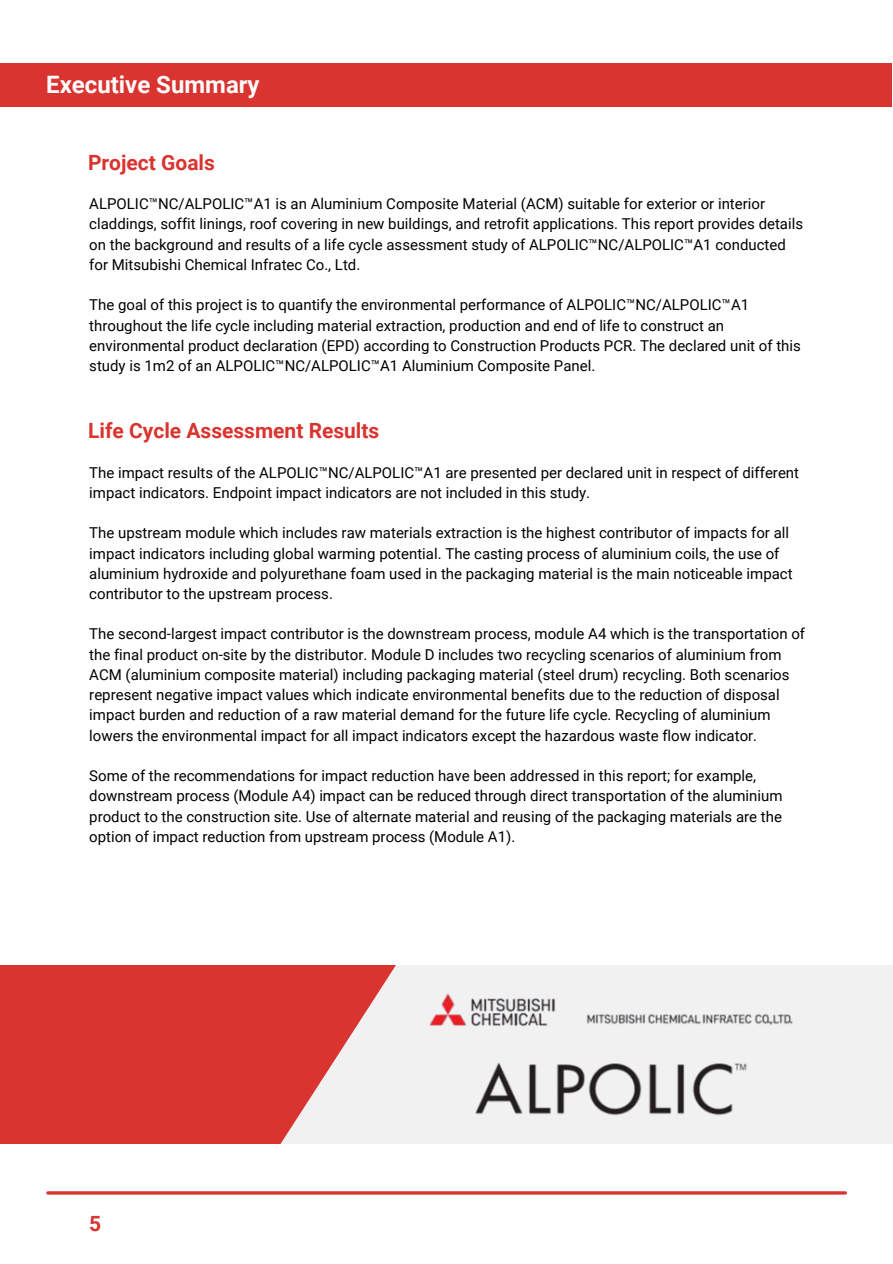
<style>
.page{position:relative;width:893px;height:1264px;background:#fff}
.page>*{position:absolute;margin:0;border:0;box-sizing:border-box;transform-origin:0 0}
.t1{font:700 24px "Roboto";color:#fcfcfc}
.t2{font:700 21px "Roboto";color:#d9342f}
.t3{font:15px/20.2px "Roboto";color:#000}
</style>
<div class="page">
<div style="left:0;top:63px;width:891px;height:44px;background:#d9342f"></div>
<div style="left:0;top:953px;width:892px;height:197px;background:#f1f1f1"></div>
<div style="left:0;top:953px;width:277px;height:198px;background:#d9342f"></div>
<svg style="left:277px;top:965px;width:119px;height:179px;fill:#d9342f"></svg>
<div style="left:0;top:1144px;width:892px;height:42px;background:#fff"></div>
<div style="left:0;top:923px;width:892px;height:42px;background:#fff"></div>
<hr style="left:48px;top:1191px;width:797px;height:3px;background:#d9342f">
<img style="left:429px;top:993px;width:364px;height:123px">
<h1 class="t1" style="left:46px;top:71px;width:215px">Executive Summary</h1>
<h2 class="t2" style="left:88px;top:151px;width:128px">Project Goals</h2>
<p class="t3" style="left:89px;top:194px;width:715px">ALPOLIC™NC/ALPOLIC™A1 is an Aluminium Composite Material (ACM) suitable for exterior or interior claddings, soffit linings, roof covering in new buildings, and retrofit applications. This report provides details on the background and results of a life cycle assessment study of ALPOLIC™NC/ALPOLIC™A1 conducted for Mitsubishi Chemical Infratec Co., Ltd.</p>
<p class="t3" style="left:89px;top:295px;width:713px">The goal of this project is to quantify the environmental performance of ALPOLIC™NC/ALPOLIC™A1 throughout the life cycle including material extraction, production and end of life to construct an environmental product declaration (EPD) according to Construction Products PCR. The declared unit of this study is 1m2 of an ALPOLIC™NC/ALPOLIC™A1 Aluminium Composite Panel.</p>
<h2 class="t2" style="left:88px;top:419px;width:293px">Life Cycle Assessment Results</h2>
<p class="t3" style="left:89px;top:462px;width:711px">The impact results of the ALPOLIC™NC/ALPOLIC™A1 are presented per declared unit in respect of different impact indicators. Endpoint impact indicators are not included in this study.</p>
<p class="t3" style="left:89px;top:523px;width:704px">The upstream module which includes raw materials extraction is the highest contributor of impacts for all impact indicators including global warming potential. The casting process of aluminium coils, the use of aluminium hydroxide and polyurethane foam used in the packaging material is the main noticeable impact contributor to the upstream process.</p>
<p class="t3" style="left:89px;top:624px;width:717px">The second-largest impact contributor is the downstream process, module A4 which is the transportation of the final product on-site by the distributor. Module D includes two recycling scenarios of aluminium from ACM (aluminium composite material) including packaging material (steel drum) recycling. Both scenarios represent negative impact values which indicate environmental benefits due to the reduction of disposal impact burden and reduction of a raw material demand for the future life cycle. Recycling of aluminium lowers the environmental impact for all impact indicators except the hazardous waste flow indicator.</p>
<p class="t3" style="left:89px;top:766px;width:694px">Some of the recommendations for impact reduction have been addressed in this report; for example, downstream process (Module A4) impact can be reduced through direct transportation of the aluminium product to the construction site. Use of alternate material and reusing of the packaging materials are the option of impact reduction from upstream process (Module A1).</p>
<h2 class="t2" style="left:89px;top:1211px;width:14px">5</h2>
</div>
